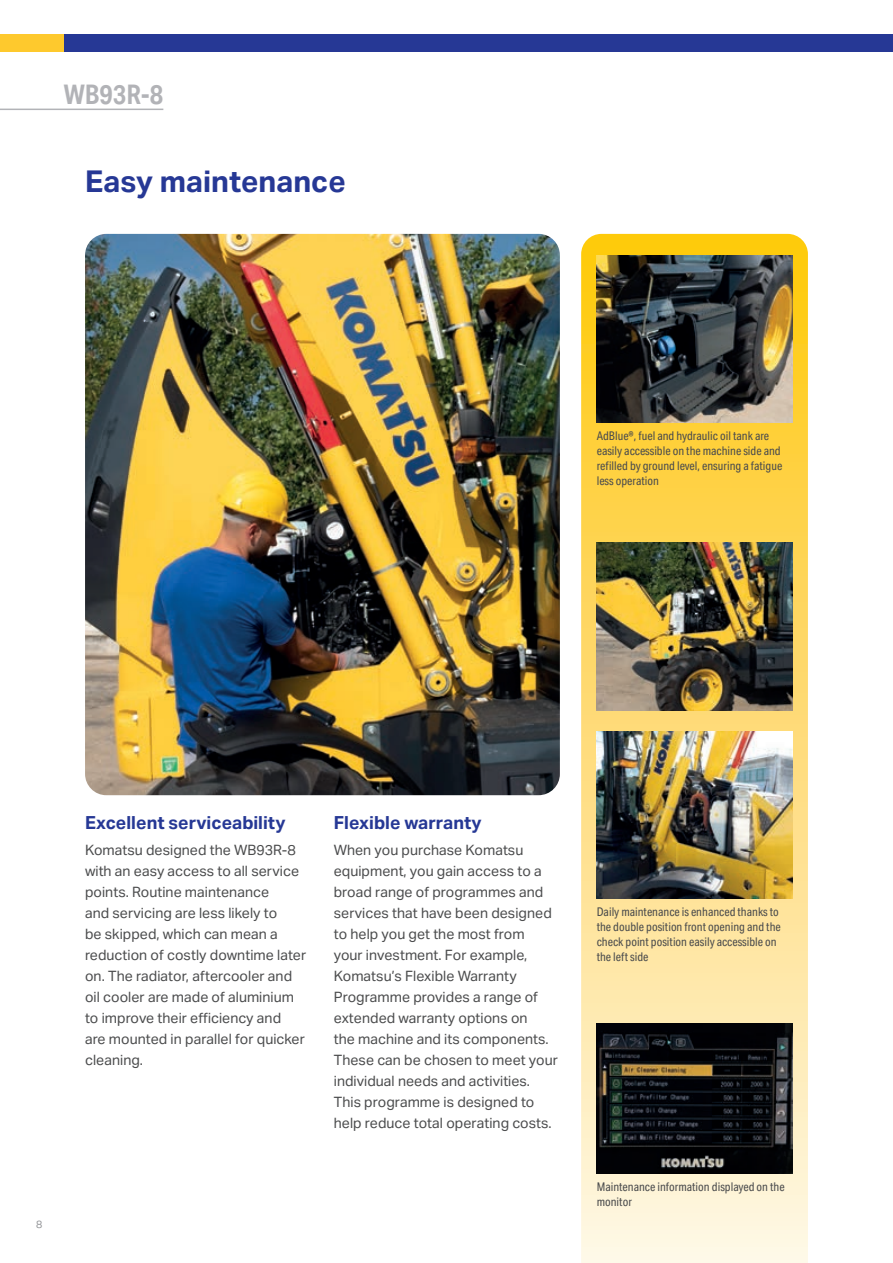
<style>
.page{position:relative;width:893px;height:1263px;background:#fff}
.page>*{position:absolute;margin:0;border:0;box-sizing:border-box;transform-origin:0 0}
.t1{font:700 30px "Aktiv Grotesk";color:#263895}
.t2{font:700 27px "Aktiv Grotesk Cd";color:#b2b3b7}
.t3{font:700 18px "Aktiv Grotesk";color:#263895}
.t4{font:14.25px/21px "Aktiv Grotesk";color:#4b4c4d}
.t5{font:12px/15px "Aktiv Grotesk Cd";color:#4b4c4d}
.t6{font:10.5px "Aktiv Grotesk";color:#939598}
</style>
<div class="page">
<svg style="left:581px;top:234px;width:227px;height:1029px;background:#fbdd83"></svg>
<img style="left:597px;top:255px;width:195px;height:167px">
<img style="left:597px;top:543px;width:195px;height:167px">
<img style="left:597px;top:1024px;width:195px;height:150px">
<img style="left:85px;top:234px;width:475px;height:561px">
<img style="left:597px;top:731px;width:195px;height:168px">
<hr style="left:0;top:109px;width:163px;height:1px;background:#b2b3b7">
<div style="left:0;top:34px;width:143px;height:17px;background:#fec92d"></div>
<div style="left:64px;top:34px;width:829px;height:17px;background:#263895"></div>
<h2 class="t2" style="left:64px;top:79px;width:101px">WB93R-8</h2>
<h1 class="t1" style="left:85px;top:164px;width:262px">Easy maintenance</h1>
<p class="t5" style="left:597px;top:428px;width:187px">AdBlue®, fuel and hydraulic oil tank are easily accessible on the machine side and refilled by ground level, ensuring a fatigue less operation</p>
<p class="t6" style="left:36px;top:1218px;width:8px">8</p>
<p class="t3" style="left:85px;top:812px;width:202px">Excellent serviceability</p>
<p class="t4" style="left:85px;top:839px;width:223px">Komatsu designed the WB93R-8 with an easy access to all service points. Routine maintenance<br>and servicing are less likely to<br>be skipped, which can mean a reduction of costly downtime later on. The radiator, aftercooler and oil cooler are made of aluminium to improve their efficiency and<br>are mounted in parallel for quicker cleaning.</p>
<p class="t3" style="left:334px;top:812px;width:150px">Flexible warranty</p>
<p class="t4" style="left:334px;top:839px;width:226px">When you purchase Komatsu equipment, you gain access to a broad range of programmes and services that have been designed to help you get the most from<br>your investment. For example,<br>Komatsu’s Flexible Warranty<br>Programme provides a range of extended warranty options on<br>the machine and its components.<br>These can be chosen to meet your individual needs and activities.<br>This programme is designed to help reduce total operating costs.</p>
<p class="t5" style="left:597px;top:904px;width:186px">Daily maintenance is enhanced thanks to the double position front opening and the check point position easily accessible on the left side</p>
<p class="t5" style="left:597px;top:1179px;width:189px">Maintenance information displayed on the monitor</p>
</div>
